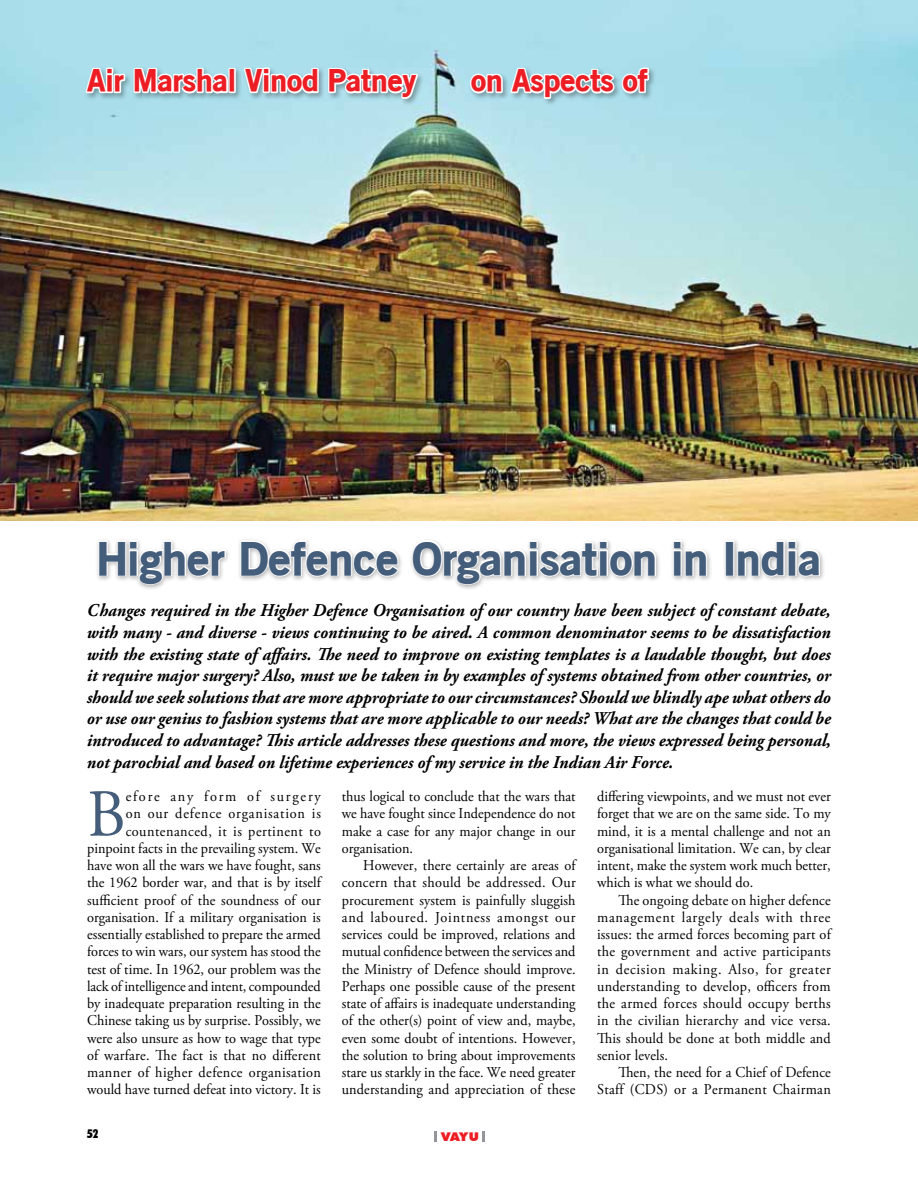
<style>
.page{position:relative;width:918px;height:1188px;background:#fff}
.page>*{position:absolute;margin:0;border:0;box-sizing:border-box;transform-origin:0 0}
.t1{font:67.05px "Adobe Garamond Pro";color:#445d7b;scale:.95 1}
.t2{font:900 45px "Old Sans";color:#445d7b}
.t3{font:900 30px "Old Sans";color:#ed1d24}
.t4{font:italic 700 18px/21.6px "Adobe Garamond Pro";color:#000;text-align:justify;scale:.95 1}
.t5{font:15px/17.2px "Adobe Garamond Pro";color:#000;text-align:justify;scale:.95 1}
.t6{font:15px/17.2px "Adobe Garamond Pro";letter-spacing:.025em;color:#000;text-align:right;scale:.95 1}
.t7{font:900 12px "Futura BT";color:#ed1d24;scale:1.1 1}
.t8{font:900 condensed 12px "Futura BT";color:#000;scale:.95 1}
</style>
<div class="page">
<svg style="left:482px;top:1131px;width:3px;height:11px"></svg>
<svg style="left:434px;top:1131px;width:3px;height:11px"></svg>
<img style="left:0;top:0;width:918px;height:520px">
<div style="left:96px;top:537px;width:730px;height:53px;background:#000;opacity:.3"></div>
<svg style="left:97px;top:539px;width:130px;height:47px"></svg>
<svg style="left:239px;top:538px;width:162px;height:40px"></svg>
<svg style="left:411px;top:539px;width:247px;height:51px"></svg>
<svg style="left:672px;top:539px;width:37px;height:38px"></svg>
<div style="left:725px;top:540px;width:9px;height:36px;border:2px solid #fff"></div>
<svg style="left:736px;top:539px;width:85px;height:51px"></svg>
<div style="left:84px;top:66px;width:573px;height:40px;background:#000;opacity:.3"></div>
<svg style="left:83px;top:55px;width:147px;height:62px"></svg>
<div style="left:228px;top:68px;width:8px;height:25px;border:3px solid #fff"></div>
<svg style="left:241px;top:66px;width:79px;height:31px"></svg>
<svg style="left:327px;top:66px;width:94px;height:51px"></svg>
<svg style="left:468px;top:63px;width:183px;height:37px"></svg>
<h3 class="t3" style="left:87px;top:62px;width:331px">Air Marshal Vinod Patney</h3>
<h3 class="t3" style="left:471px;top:62px;width:178px">on Aspects of</h3>
<h2 class="t2" style="left:96px;top:530px;width:726px">Higher Defence Organisation in India</h2>
<p class="t4" style="left:87px;top:600px;width:785px">Changes required in the Higher Defence Organisation of our country have been subject of constant debate, with many - and diverse - views continuing to be aired. A common denominator seems to be dissatisfaction with the existing state of affairs. The need to improve on existing templates is a laudable thought, but does it require major surgery? Also, must we be taken in by examples of systems obtained from other countries, or should we seek solutions that are more appropriate to our circumstances? Should we blindly ape what others do or use our genius to fashion systems that are more applicable to our needs? What are the changes that could be introduced to advantage? This article addresses these questions and more, the views expressed being personal, not parochial and based on lifetime experiences of my service in the Indian Air Force.</p>
<p class="t5" style="left:87px;top:788px;width:248px;text-align:right">efore any form of surgery<br>on our defence organisation is countenanced, it is pertinent to pinpoint facts in the prevailing system. We have won all the wars we have fought, sans the 1962 border war, and that is by itself sufficient proof of the soundness of our organisation. If a military organisation is essentially established to prepare the armed forces to win wars, our system has stood the test of time. In 1962, our problem was the lack of intelligence and intent, compounded by inadequate preparation resulting in the Chinese taking us by surprise. Possibly, we were also unsure as how to wage that type of warfare. The fact is that no different manner of higher defence organisation would have turned defeat into victory. It is</p>
<p class="t5" style="left:342px;top:788px;width:248px">thus logical to conclude that the wars that we have fought since Independence do not make a case for any major change in our organisation.</p>
<h1 class="t1" style="left:87px;top:774px;width:42px">B</h1>
<p class="t5" style="left:342px;top:857px;width:248px;text-indent:21px">However, there certainly are areas of concern that should be addressed. Our procurement system is painfully sluggish and laboured. Jointness amongst our services could be improved, relations and mutual confidence between the services and the Ministry of Defence should improve.<br>Perhaps one possible cause of the present state of affairs is inadequate understanding of the other(s) point of view and, maybe, even some doubt of intentions. However, the solution to bring about improvements stare us starkly in the face. We need greater understanding and appreciation of these</p>
<p class="t8" style="left:87px;top:1127px;width:13px">52</p>
<p class="t7" style="left:441px;top:1129px;width:36px">VAYU</p>
<p class="t5" style="left:597px;top:788px;width:248px">differing viewpoints, and we must not ever forget that we are on the same side. To my mind, it is a mental challenge and not an organisational limitation. We can, by clear intent, make the system work much better, which is what we should do.</p>
<p class="t5" style="left:597px;top:892px;width:248px;text-indent:21px">The ongoing debate on higher defence management largely deals with three issues: the armed forces becoming part of the government and active participants in decision making. Also, for greater understanding to develop, officers from the armed forces should occupy berths in the civilian hierarchy and vice versa.<br>This should be done at both middle and senior levels.</p>
<p class="t6" style="left:597px;top:1064px;width:248px">Then, the need for a Chief of Defence<br>Staff (CDS) or a Permanent Chairman</p>
</div>
